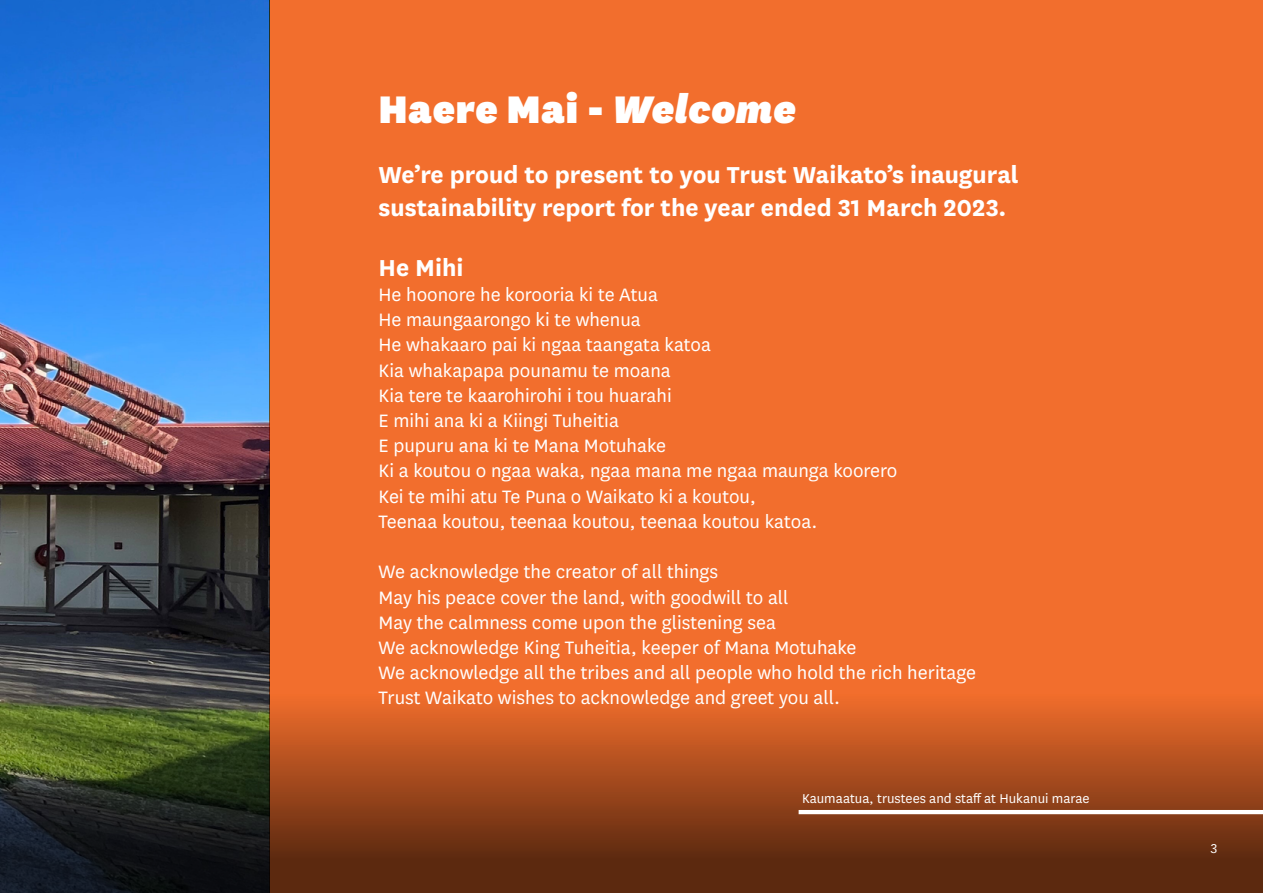
<style>
.page{position:relative;width:1263px;height:893px;background:#fff}
.page>*{position:absolute;margin:0;border:0;box-sizing:border-box;transform-origin:0 0}
.t1{font:900 45px "National";letter-spacing:.01em;color:#fff}
.t2{font:700 27px/32.4px "National";color:#fff}
.t3{font:21px/25.2px "National";color:#fff}
.t4{font:15px "National";color:#fff}
.s1{font-style:italic}
</style>
<div class="page">
<img style="left:0;top:0;width:269px;height:646px">
<div style="left:269px;top:0;width:994px;height:893px;background:#f26e2d"></div>
<svg style="left:0;top:646px;width:1263px;height:247px"></svg>
<hr style="left:799px;top:810px;width:464px;height:4px;background:#fff">
<h1 class="t1" style="left:378px;top:78px;width:419px">Haere Mai - <span class="s1">Welcome</span></h1>
<p class="t2" style="left:378px;top:157px;width:642px">We’re proud to present to you Trust Waikato’s inaugural sustainability report for the year ended 31 March 2023.</p>
<p class="t2" style="left:378px;top:249px;width:87px">He Mihi</p>
<p class="t3" style="left:378px;top:281px;width:520px">He hoonore he korooria ki te Atua<br>He maungaarongo ki te whenua<br>He whakaaro pai ki ngaa taangata katoa<br>Kia whakapapa pounamu te moana<br>Kia tere te kaarohirohi i tou huarahi<br>E mihi ana ki a Kiingi Tuheitia<br>E pupuru ana ki te Mana Motuhake<br>Ki a koutou o ngaa waka, ngaa mana me ngaa maunga koorero Kei te mihi atu Te Puna o Waikato ki a koutou,<br>Teenaa koutou, teenaa koutou, teenaa koutou katoa.</p>
<p class="t3" style="left:378px;top:558px;width:599px">We acknowledge the creator of all things<br>May his peace cover the land, with goodwill to all<br>May the calmness come upon the glistening sea<br>We acknowledge King Tuheitia, keeper of Mana Motuhake<br>We acknowledge all the tribes and all people who hold the rich heritage Trust Waikato wishes to acknowledge and greet you all.</p>
<p class="t4" style="left:802px;top:788px;width:289px">Kaumaatua, trustees and staff at Hukanui marae</p>
<p class="t4" style="left:1211px;top:839px;width:8px">3</p>
</div>
